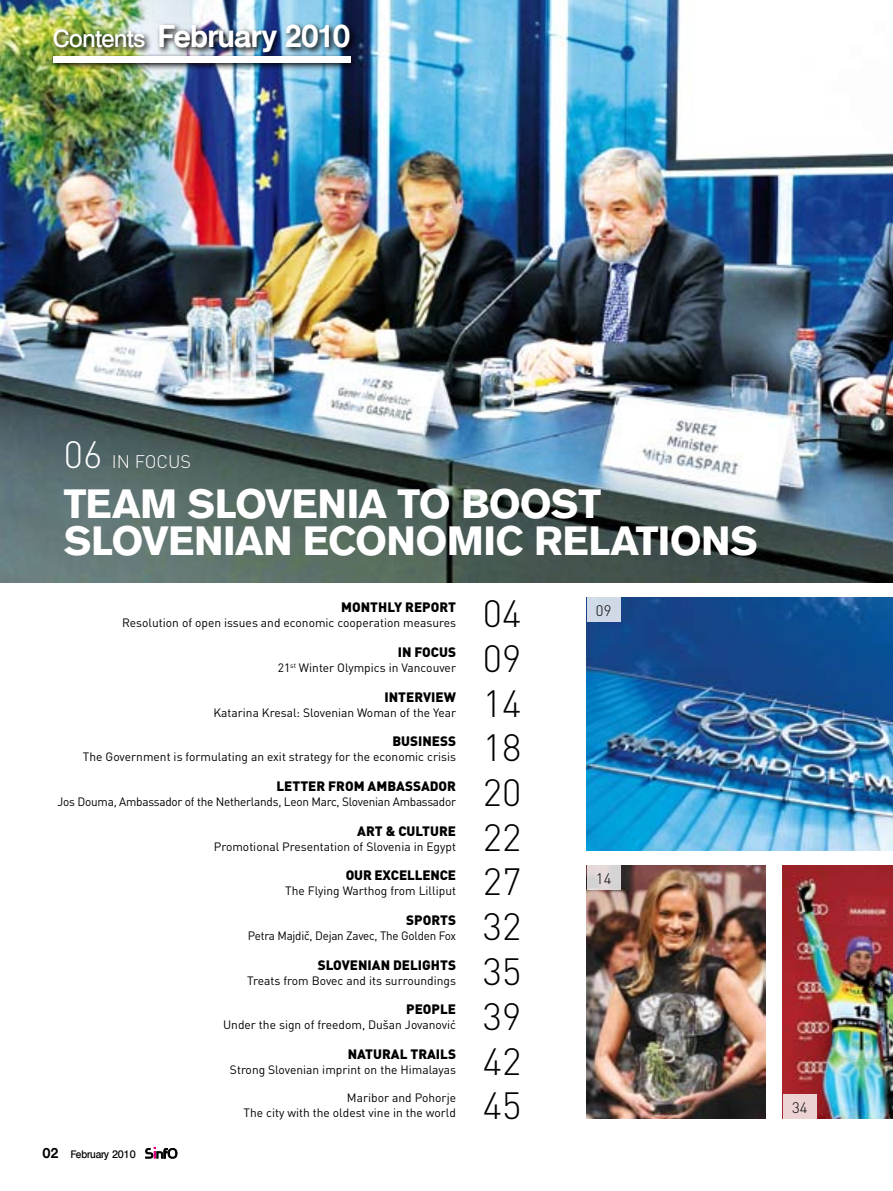
<style>
.page{position:relative;width:893px;height:1191px;background:#fff}
.page>*{position:absolute;margin:0;border:0;box-sizing:border-box;transform-origin:0 0}
.t1{font:700 40.5px/37.5px "Akzidenz Grotesk BE";letter-spacing:-.02em;color:#fff}
.t2{font:300 37.5px/44.7px "DIN";color:#000;text-align:justify}
.t3{font:700 30px "Olympia";letter-spacing:-.01em;color:#fff}
.t4{font:300 18px "DIN";color:#fff}
.t5{font:300 15px "DIN";color:#000}
.t6{font:900 13.5px "DIN";color:#000}
.t7{font:12px/15px "DIN";color:#000;text-align:right}
.t8{font:12px "DIN";letter-spacing:-.02em;color:#000}
.t9{font:600 10.5px "Olympia";letter-spacing:-.01em;color:#000;scale:.95 1}
.s1{font-weight:600;font-size:24px}
.s2{font-size:37.5px}
.s3{font-weight:700;font-size:13.5px}
</style>
<div class="page">
<img style="left:0;top:0;width:893px;height:583px">
<img style="left:783px;top:865px;width:110px;height:253px">
<img style="left:587px;top:865px;width:179px;height:253px">
<img style="left:587px;top:597px;width:306px;height:253px">
<div style="left:587px;top:597px;width:34px;height:25px;background:#d0d9e7"></div>
<div style="left:587px;top:865px;width:34px;height:25px;background:#dad5d5"></div>
<div style="left:783px;top:1094px;width:34px;height:24px;background:#ecd2d4"></div>
<img style="left:51px;top:21px;width:306px;height:32px">
<img style="left:49px;top:53px;width:309px;height:17px">
<div style="left:53px;top:56px;width:297px;height:7px;background:#fff"></div>
<svg style="left:146px;top:1147px;width:31px;height:11px"></svg>
<p class="t3" style="left:53px;top:18px;width:299px"><span class="s1">Contents</span> February 2010</p>
<p class="t4" style="left:64px;top:450px;width:129px"><span class="s2">06</span> IN FOCUS</p>
<p class="t1" style="left:64px;top:484px;width:694px">TEAM SLOVENIA TO BOOST<br>SLOVENIAN ECONOMIC RELATIONS</p>
<p class="t6" style="left:341px;top:598px;width:116px">MONTHLY REPORT</p>
<p class="t7" style="left:122px;top:615px;width:335px">Resolution of open issues and economic cooperation measures</p>
<p class="t6" style="left:398px;top:643px;width:60px">IN FOCUS</p>
<p class="t7" style="left:278px;top:660px;width:180px">21<sup>st</sup> Winter Olympics in Vancouver</p>
<p class="t6" style="left:385px;top:688px;width:73px">INTERVIEW</p>
<p class="t7" style="left:214px;top:704px;width:244px">Katarina Kresal: Slovenian Woman of the Year</p>
<p class="t6" style="left:392px;top:732px;width:65px">BUSINESS</p>
<p class="t7" style="left:83px;top:749px;width:375px">The Government is formulating an exit strategy for the economic crisis</p>
<p class="t6" style="left:276px;top:777px;width:181px">LETTER FROM AMBASSADOR</p>
<p class="t8" style="left:58px;top:794px;width:400px">Jos Douma, Ambassador of the Netherlands, Leon Marc, Slovenian Ambassador</p>
<p class="t6" style="left:357px;top:821px;width:100px">ART &amp; CULTURE</p>
<p class="t7" style="left:214px;top:838px;width:244px">Promotional Presentation of Slovenia in Egypt</p>
<p class="t6" style="left:346px;top:866px;width:112px">OUR EXCELLENCE</p>
<p class="t7" style="left:285px;top:883px;width:172px">The Flying Warthog from Lilliput</p>
<p class="t6" style="left:406px;top:911px;width:51px">SPORTS</p>
<p class="t8" style="left:248px;top:928px;width:210px">Petra Majdič, Dejan Zavec, The Golden Fox</p>
<p class="t6" style="left:318px;top:955px;width:140px">SLOVENIAN DELIGHTS</p>
<p class="t7" style="left:247px;top:972px;width:210px">Treats from Bovec and its surroundings</p>
<p class="t6" style="left:406px;top:1000px;width:51px">PEOPLE</p>
<p class="t7" style="left:223px;top:1017px;width:234px">Under the sign of freedom, Dušan Jovanović</p>
<p class="t6" style="left:348px;top:1045px;width:110px">NATURAL TRAILS</p>
<p class="t7" style="left:230px;top:1062px;width:228px">Strong Slovenian imprint on the Himalayas</p>
<p class="t7" style="left:243px;top:1090px;width:214px">Maribor and Pohorje<br>The city with the oldest vine in the world</p>
<p class="t9" style="left:43px;top:1148px;width:100px"><span class="s3">02</span> February 2010</p>
<p class="t2" style="left:483px;top:591px;width:40px">04<br>09<br>14<br>18<br>20<br>22<br>27<br>32<br>35<br>39<br>42<br>45</p>
<p class="t5" style="left:596px;top:601px;width:17px">09</p>
<p class="t5" style="left:596px;top:869px;width:17px">14</p>
<p class="t5" style="left:792px;top:1098px;width:17px">34</p>
</div>
